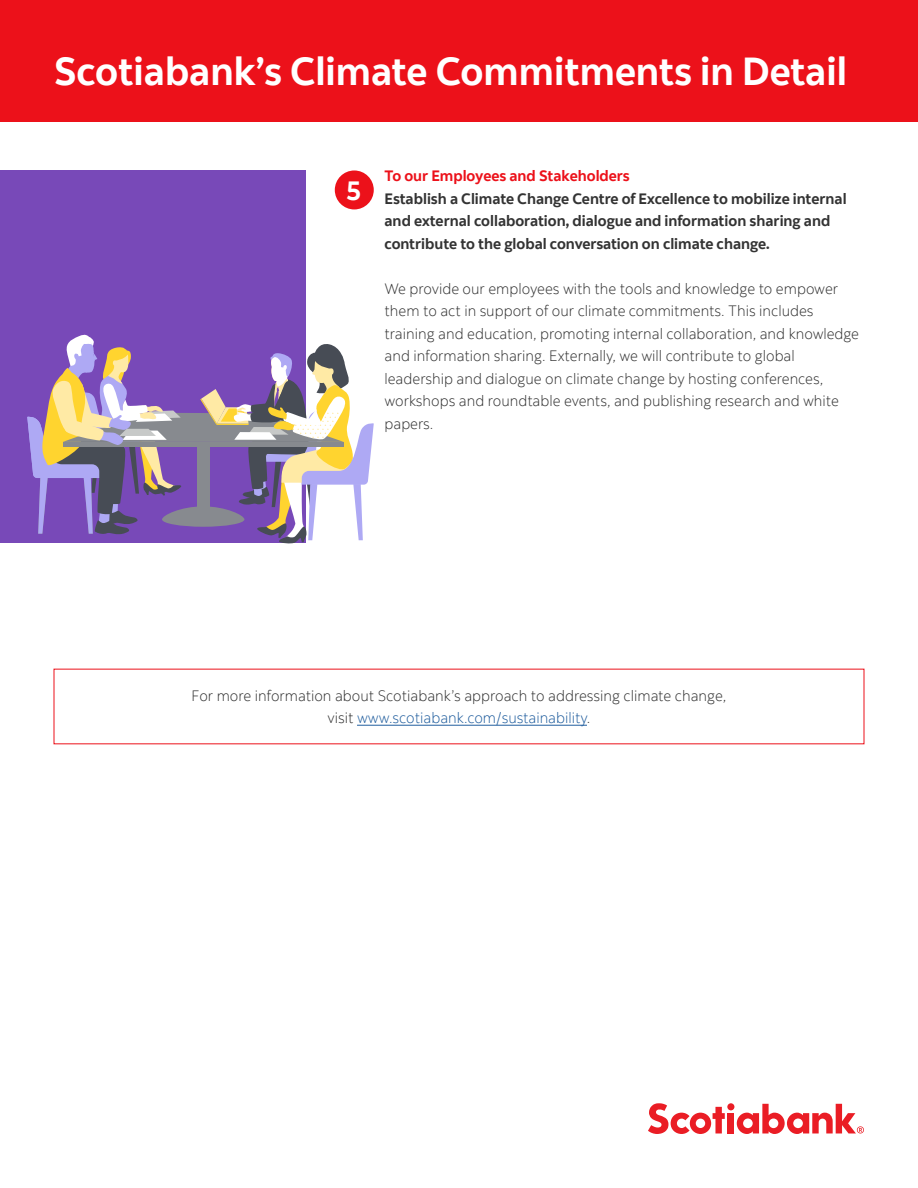
<style>
.page{position:relative;width:918px;height:1188px;background:#fff}
.page>*{position:absolute;margin:0;border:0;box-sizing:border-box;transform-origin:0 0}
.t1{font:700 39px "Scotia";color:#fff}
.t2{font:700 27px "Scotia";color:#fff}
.t3{font:300 15px/22.5px "Scotia";color:#333}
.t4{font:700 15px/22.5px "Scotia";color:#333}
.t5{font:700 15px "Scotia";color:#ec111a}
.s1{color:#215e9e}
</style>
<div class="page">
<div style="left:0;top:170px;width:306px;height:373px;background:#7849b8"></div>
<svg style="left:27px;top:334px;width:347px;height:210px"></svg>
<div style="left:0;top:0;width:918px;height:122px;background:#ec111a"></div>
<div style="left:728px;top:1113px;width:6px;height:20px;background:#ea1d25"></div>
<div style="left:727px;top:1103px;width:7px;height:7px;background:#ea1d25;border-radius:50%"></div>
<svg style="left:648px;top:1103px;width:77px;height:31px"></svg>
<svg style="left:737px;top:1104px;width:127px;height:30px"></svg>
<div style="left:335px;top:170px;width:39px;height:39px;background:#ec111a;border-radius:50%"></div>
<hr style="left:357px;top:725px;width:230px;height:1px;background:#215e9e">
<h1 class="t1" style="left:54px;top:47px;width:795px">Scotiabank’s Climate Commitments in Detail</h1>
<h2 class="t2" style="left:346px;top:173px;width:16px">5</h2>
<p class="t5" style="left:384px;top:167px;width:247px">To our Employees and Stakeholders</p>
<p class="t4" style="left:384px;top:187px;width:464px">Establish a Climate Change Centre of Excellence to mobilize internal and external collaboration, dialogue and information sharing and contribute to the global conversation on climate change.</p>
<p class="t3" style="left:384px;top:277px;width:476px">We provide our employees with the tools and knowledge to empower them to act in support of our climate commitments. This includes training and education, promoting internal collaboration, and knowledge and information sharing. Externally, we will contribute to global leadership and dialogue on climate change by hosting conferences, workshops and roundtable events, and publishing research and white papers.</p>
<p class="t3" style="left:192px;top:684px;width:536px;text-align:center">For more information about Scotiabank’s approach to addressing climate change, visit <span class="s1">www.scotiabank.com/sustainability</span>.</p>
</div>
